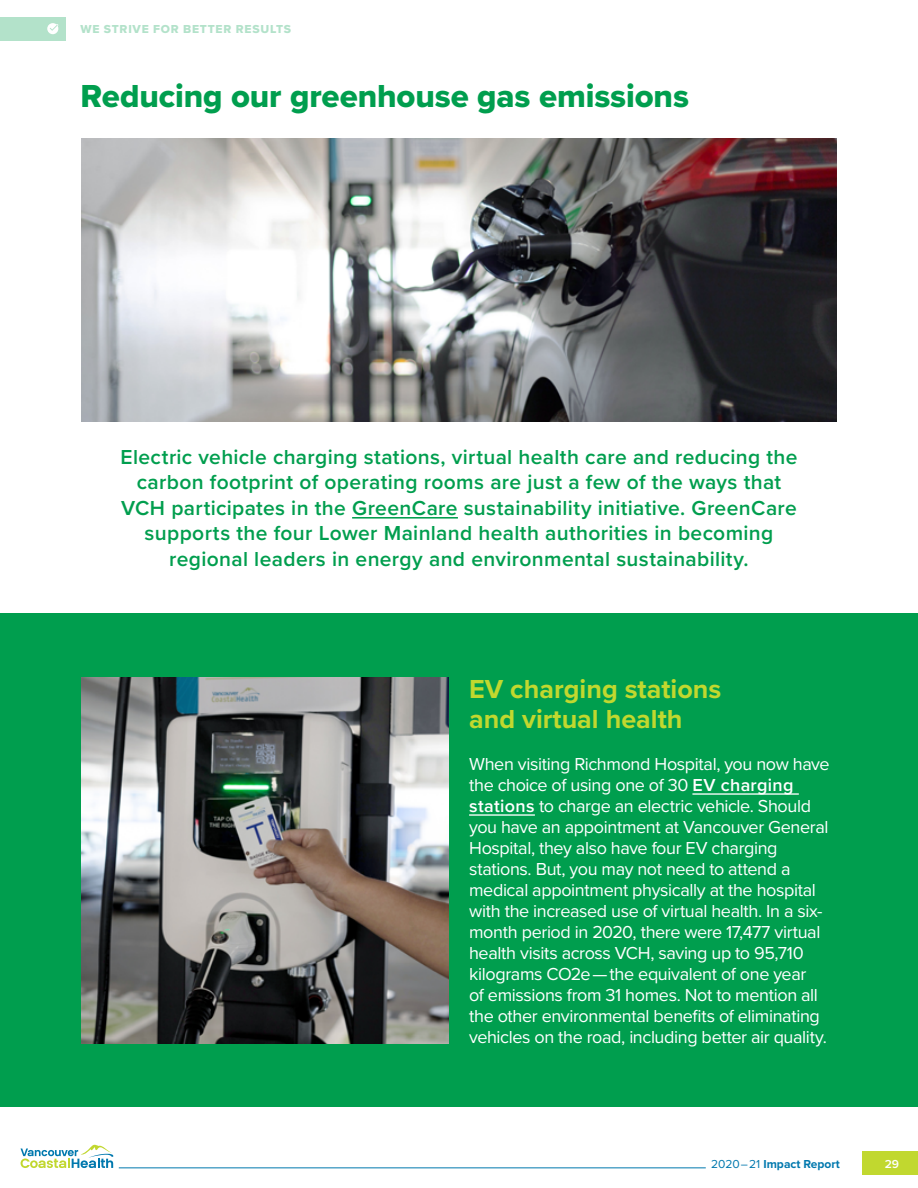
<style>
.page{position:relative;width:918px;height:1188px;background:#fff}
.page>*{position:absolute;margin:0;border:0;box-sizing:border-box;transform-origin:0 0}
.t1{font:33px "Proxima Nova Extrabld";letter-spacing:-.005em;color:#009e4e}
.t2{font:700 27px/30px "Proxima Nova";color:#c1d82f}
.t3{font:600 21px/25.5px "Proxima Nova";letter-spacing:.015em;color:#009e4e;text-align:center}
.t4{font:18px/21px "Proxima Nova";letter-spacing:-.02em;color:#fff}
.t5{font:12px "Proxima Nova Extrabld";letter-spacing:.065em;color:#b3e2ca}
.t6{font:700 12px "Proxima Nova";color:#0078ae}
.t7{font:600 12px "Proxima Nova";color:#fff}
.s1{font-weight:600}
.s2{font-weight:400}
</style>
<div class="page">
<div style="left:863px;top:1151px;width:55px;height:24px;background:#c1d82f"></div>
<hr style="left:119px;top:1168px;width:587px;height:1px;background:#0078ae">
<svg style="left:21px;top:1145px;width:92px;height:23px"></svg>
<div style="left:0;top:613px;width:918px;height:494px;background:#009e4e"></div>
<div style="left:0;top:17px;width:66px;height:24px;background:#b3e2ca"></div>
<hr style="left:352px;top:517px;width:106px;height:2px;background:#009e4e">
<img style="left:81px;top:138px;width:756px;height:283px">
<svg style="left:47px;top:23px;width:11px;height:11px"></svg>
<img style="left:81px;top:677px;width:368px;height:366px">
<hr style="left:692px;top:793px;width:107px;height:2px;background:#fff">
<hr style="left:469px;top:814px;width:66px;height:2px;background:#fff">
<p class="t5" style="left:81px;top:20px;width:212px">WE STRIVE FOR BETTER RESULTS</p>
<h1 class="t1" style="left:81px;top:71px;width:610px">Reducing our greenhouse gas emissions</h1>
<p class="t3" style="left:120px;top:443px;width:679px">Electric vehicle charging stations, virtual health care and reducing the carbon footprint of operating rooms are just a few of the ways that VCH participates in the GreenCare sustainability initiative. GreenCare supports the four Lower Mainland health authorities in becoming regional leaders in energy and environmental sustainability.</p>
<h2 class="t2" style="left:469px;top:674px;width:254px">EV charging stations and virtual health</h2>
<p class="t4" style="left:469px;top:753px;width:362px">When visiting Richmond Hospital, you now have the choice of using one of 30 <span class="s1">EV charging stations</span> to charge an electric vehicle. Should you have an appointment at Vancouver General Hospital, they also have four EV charging stations. But, you may not need to attend a medical appointment physically at the hospital with the increased use of virtual health. In a six&shy;month period in 2020, there were 17,477 virtual health visits across VCH, saving up to 95,710 kilograms CO2e—the equivalent of one year<br>of emissions from 31 homes. Not to mention all the other environmental benefits of eliminating vehicles on the road, including better air quality.</p>
<p class="t6" style="left:711px;top:1155px;width:130px"><span class="s2">2020–21</span> Impact Report</p>
<p class="t7" style="left:885px;top:1155px;width:16px">29</p>
</div>
